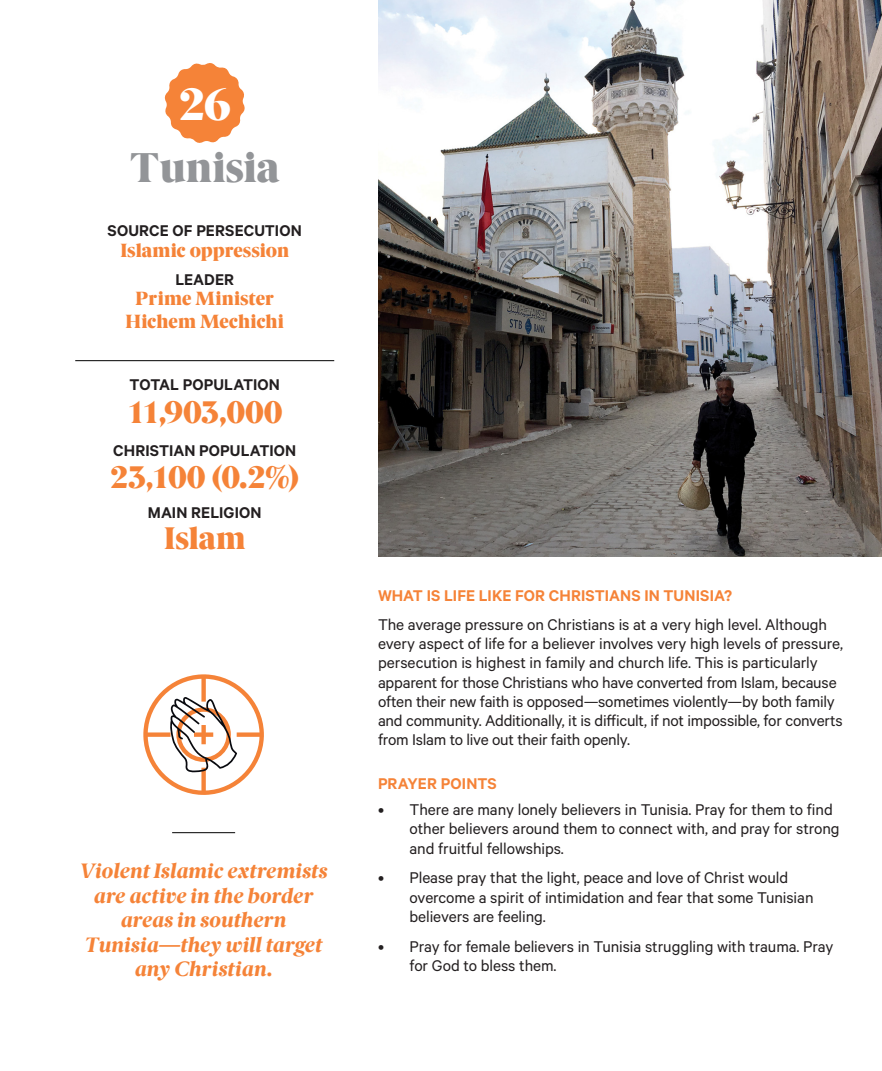
<style>
.page{position:relative;width:882px;height:1071px;background:#fff}
.page>*{position:absolute;margin:0;border:0;box-sizing:border-box;transform-origin:0 0}
.t1{font:900 45.68px "Berlingske Serif";color:#fff}
.t2{font:900 42px "Berlingske Serif";letter-spacing:.005em;color:#939598}
.t3{font:900 31.5px "Berlingske Serif";letter-spacing:-.025em;color:#f58338}
.t4{font:italic 800 21px/24.5px "Berlingske Serif";letter-spacing:.005em;color:#f58338;text-align:center}
.t5{font:900 19.25px/22.8px "Berlingske Serif";letter-spacing:.005em;color:#f58338;text-align:center}
.t6{font:17.5px/19.2px "Calibre";letter-spacing:-.005em;color:#231f20}
.t7{font:600 17.5px "Calibre";letter-spacing:.01em;color:#231f20}
.t8{font:600 17.5px "Calibre";letter-spacing:.005em;color:#f58338}
</style>
<div class="page">
<img style="left:378px;top:0;width:504px;height:556px">
<svg style="left:164px;top:63px;width:81px;height:80px"></svg>
<hr style="left:75px;top:360px;width:259px;height:1px;background:#000">
<hr style="left:172px;top:832px;width:63px;height:1px;background:#000">
<svg style="left:143px;top:674px;width:121px;height:121px"></svg>
<h1 class="t1" style="left:178px;top:67px;width:56px">26</h1>
<h2 class="t2" style="left:130px;top:134px;width:151px">Tunisia</h2>
<p class="t7" style="left:108px;top:220px;width:196px">SOURCE OF PERSECUTION</p>
<p class="t7" style="left:175px;top:269px;width:60px">LEADER</p>
<p class="t5" style="left:120px;top:238px;width:170px">Islamic oppression</p>
<p class="t5" style="left:126px;top:286px;width:160px">Prime Minister<br>Hichem Mechichi</p>
<p class="t7" style="left:130px;top:374px;width:152px">TOTAL POPULATION</p>
<h3 class="t3" style="left:127px;top:387px;width:158px">11,903,000</h3>
<p class="t7" style="left:113px;top:441px;width:185px">CHRISTIAN POPULATION</p>
<h3 class="t3" style="left:110px;top:452px;width:192px">23,100 (0.2%)</h3>
<p class="t7" style="left:148px;top:502px;width:115px">MAIN RELIGION</p>
<h3 class="t3" style="left:164px;top:512px;width:83px">Islam</h3>
<p class="t4" style="left:80px;top:858px;width:249px">Violent Islamic extremists are active in the border areas in southern<br>Tunisia—they will target any Christian.</p>
<p class="t8" style="left:378px;top:585px;width:356px">WHAT IS LIFE LIKE FOR CHRISTIANS IN TUNISIA?</p>
<p class="t6" style="left:378px;top:614px;width:467px">The average pressure on Christians is at a very high level. Although every aspect of life for a believer involves very high levels of pressure, persecution is highest in family and church life. This is particularly apparent for those Christians who have converted from Islam, because often their new faith is opposed—sometimes violently—by both family and community. Additionally, it is difficult, if not impossible, for converts from Islam to live out their faith openly.</p>
<p class="t8" style="left:378px;top:774px;width:120px">PRAYER POINTS</p>
<p class="t6" style="left:410px;top:800px;width:432px;text-indent:-32px">• There are many lonely believers in Tunisia. Pray for them to find other believers around them to connect with, and pray for strong and fruitful fellowships.</p>
<p class="t6" style="left:410px;top:868px;width:406px;text-indent:-32px">• Please pray that the light, peace and love of Christ would overcome a spirit of intimidation and fear that some Tunisian believers are feeling.</p>
<p class="t6" style="left:410px;top:936px;width:425px;text-indent:-32px">• Pray for female believers in Tunisia struggling with trauma. Pray for God to bless them.</p>
</div>
